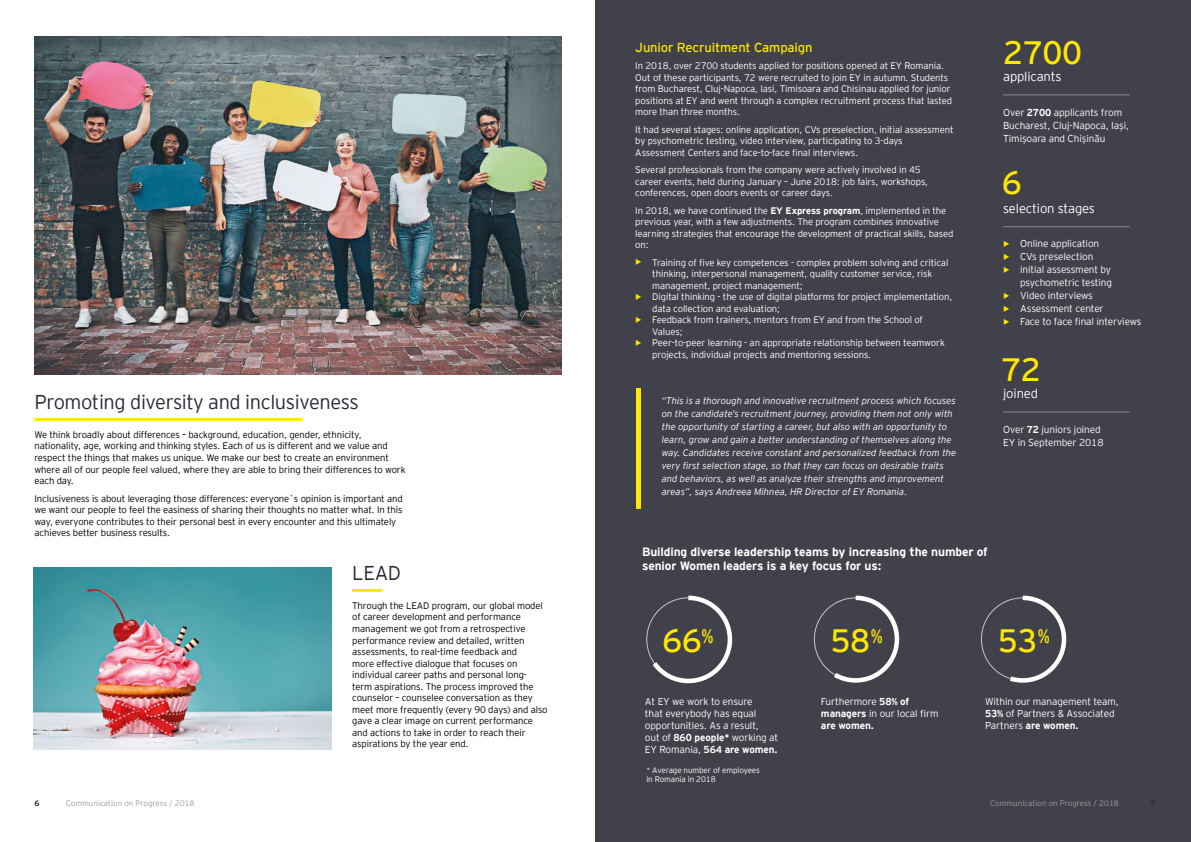
<style>
.page{position:relative;width:1191px;height:842px;background:#fff}
.page>*{position:absolute;margin:0;border:0;box-sizing:border-box;transform-origin:0 0}
.t1{font:32.3px "EY Interstate";letter-spacing:-.01em;color:#ffe700}
.t2{font:300 20px "EY Interstate";letter-spacing:-.02em;color:#2a2a36}
.t3{font:19.5px "EY Interstate";color:#ffe700}
.t4{font:19.4px "EY Interstate";color:#ffe700}
.t5{font:300 13px "EY Interstate";letter-spacing:-.01em;color:#fff}
.t6{font:13px "EY Interstate";letter-spacing:-.01em;color:#ffe700}
.t7{font:700 12px/14px "EY Interstate";letter-spacing:-.01em;color:#fff}
.t8{font:300 10px/12px "EY Interstate";letter-spacing:-.01em;color:#fff}
.t9{font:300 9.5px/11.5px "EY Interstate";letter-spacing:-.01em;color:#fff}
.t10{font:300 9.5px/11.5px "EY Interstate";letter-spacing:-.01em;color:#000}
.t11{font:italic 300 9.5px/13px "EY Interstate";color:#fff}
.t12{font:300 8px "EY Interstate";color:#9d9d9c}
.t13{font:300 8px/9.6px "EY Interstate";letter-spacing:-.01em;color:#fff}
.t14{font:700 8px "EY Interstate";color:#2a2a36}
.s1{font-weight:700}
.s2{font-weight:400;font-size:14px;color:#ffe700}
</style>
<div class="page">
<div style="left:595px;top:0;width:596px;height:842px;background:#41414b"></div>
<svg style="left:1005px;top:595px;width:62px;height:88px"></svg>
<svg style="left:648px;top:595px;width:85px;height:89px"></svg>
<svg style="left:829px;top:595px;width:71px;height:88px"></svg>
<hr style="left:1003px;top:94px;width:126px;height:2px;background:#757582">
<hr style="left:1003px;top:226px;width:126px;height:1px;background:#757582">
<hr style="left:1003px;top:411px;width:126px;height:2px;background:#757582">
<img style="left:33px;top:568px;width:299px;height:181px">
<hr style="left:352px;top:589px;width:30px;height:3px;background:#ffe700">
<img style="left:34px;top:36px;width:527px;height:338px">
<hr style="left:34px;top:418px;width:268px;height:3px;background:#ffe700">
<hr style="left:636px;top:388px;width:4px;height:120px;background:#ffe700">
<h2 class="t2" style="left:34px;top:388px;width:326px">Promoting diversity and inclusiveness</h2>
<p class="t10" style="left:34px;top:428px;width:372px">We think broadly about differences – background, education, gender, ethnicity, nationality, age, working and thinking styles. Each of us is different and we value and respect the things that makes us unique. We make our best to create an environment where all of our people feel valued, where they are able to bring their differences to work each day.</p>
<p class="t10" style="left:34px;top:492px;width:370px">Inclusiveness is about leveraging those differences: everyone`s opinion is important and we want our people to feel the easiness of sharing their thoughts no matter what. In this way, everyone contributes to their personal best in every encounter and this ultimately achieves better business results.</p>
<h2 class="t2" style="left:352px;top:559px;width:50px">LEAD</h2>
<p class="t10" style="left:352px;top:599px;width:197px">Through the LEAD program, our global model of career development and performance management we got from a retrospective performance review and detailed, written assessments, to real-time feedback and<br>more effective dialogue that focuses on individual career paths and personal long&shy;term aspirations. The process improved the counselor – counselee conversation as they meet more frequently (every 90 days) and also gave a clear image on current performance and actions to take in order to reach their aspirations by the year end.</p>
<h3 class="t6" style="left:635px;top:38px;width:179px">Junior Recruitment Campaign</h3>
<p class="t9" style="left:635px;top:59px;width:318px">In 2018, over 2700 students applied for positions opened at EY Romania.<br>Out of these participants, 72 were recruited to join EY in autumn. Students from Bucharest, Cluj-Napoca, Iasi, Timisoara and Chisinau applied for junior positions at EY and went through a complex recruitment process that lasted more than three months.</p>
<p class="t9" style="left:635px;top:123px;width:320px">It had several stages: online application, CVs preselection, initial assessment by psychometric testing, video interview, participating to 3-days<br>Assessment Centers and face-to-face final interviews.</p>
<p class="t9" style="left:635px;top:163px;width:294px">Several professionals from the company were actively involved in 45 career events, held during January – June 2018: job fairs, workshops, conferences, open doors events or career days.</p>
<p class="t9" style="left:635px;top:204px;width:320px">In 2018, we have continued the <span class="s1">EY Express program</span>, implemented in the previous year, with a few adjustments. The program combines innovative learning strategies that encourage the development of practical skills, based on:</p>
<p class="t9" style="left:652px;top:256px;width:297px;text-indent:-17px"><span class="s2">•</span> Training of five key competences - complex problem solving and critical thinking, interpersonal management, quality customer service, risk management, project management;</p>
<p class="t9" style="left:652px;top:290px;width:301px;text-indent:-17px"><span class="s2">•</span> Digital thinking - the use of digital platforms for project implementation, data collection and evaluation;</p>
<p class="t9" style="left:652px;top:313px;width:272px;text-indent:-17px"><span class="s2">•</span> Feedback from trainers, mentors from EY and from the School of<br>Values;</p>
<p class="t9" style="left:652px;top:336px;width:294px;text-indent:-17px"><span class="s2">•</span> Peer-to-peer learning - an appropriate relationship between teamwork projects, individual projects and mentoring sessions.</p>
<p class="t11" style="left:662px;top:394px;width:296px">“This is a thorough and innovative recruitment process which focuses on the candidate’s recruitment journey, providing them not only with the opportunity of starting a career, but also with an opportunity to learn, grow and gain a better understanding of themselves along the way. Candidates receive constant and personalized feedback from the very first selection stage, so that they can focus on desirable traits and behaviors, as well as analyze their strengths and improvement areas”, says Andreea Mihnea, HR Director of EY Romania.</p>
<h1 class="t1" style="left:1003px;top:29px;width:81px">2700</h1>
<h3 class="t5" style="left:1003px;top:67px;width:60px">applicants</h3>
<p class="t8" style="left:1003px;top:105px;width:128px;line-height:13px">Over <span class="s1">2700</span> applicants from<br>Bucharest, Cluj-Napoca, Iași,<br>Timișoara and Chișinău</p>
<h1 class="t1" style="left:1001px;top:160px;width:22px">6</h1>
<h3 class="t5" style="left:1003px;top:199px;width:93px">selection stages</h3>
<p class="t8" style="left:1003px;top:237px;width:98px"><span class="s2">•</span> Online application</p>
<p class="t8" style="left:1003px;top:250px;width:92px"><span class="s2">•</span> CVs preselection</p>
<p class="t8" style="left:1003px;top:263px;width:110px;line-height:13px;text-align:right"><span class="s2">•</span> initial assessment by psychometric testing</p>
<p class="t8" style="left:1003px;top:289px;width:91px"><span class="s2">•</span> Video interviews</p>
<p class="t8" style="left:1003px;top:302px;width:102px"><span class="s2">•</span> Assessment center</p>
<p class="t8" style="left:1003px;top:315px;width:140px"><span class="s2">•</span> Face to face final interviews</p>
<h1 class="t1" style="left:1001px;top:346px;width:41px">72</h1>
<h3 class="t5" style="left:1003px;top:384px;width:36px">joined</h3>
<p class="t8" style="left:1003px;top:422px;width:102px;line-height:13px">Over <span class="s1">72</span> juniors joined<br>EY in September 2018</p>
<p class="t7" style="left:642px;top:544px;width:347px">Building diverse leadership teams by increasing the number of senior Women leaders is a key focus for us:</p>
<h1 class="t1" style="left:662px;top:618px;width:41px">66</h1>
<h1 class="t1" style="left:830px;top:618px;width:41px">58</h1>
<h3 class="t3" style="left:701px;top:623px;width:14px">%</h3>
<h3 class="t4" style="left:870px;top:622px;width:14px">%</h3>
<h1 class="t1" style="left:997px;top:618px;width:41px">53</h1>
<h3 class="t4" style="left:1037px;top:622px;width:14px">%</h3>
<p class="t8" style="left:645px;top:695px;width:135px">At EY we work to ensure<br>that everybody has equal opportunities. As a result,<br>out of <span class="s1">860 people*</span> working at<br>EY Romania, <span class="s1">564 are women.</span></p>
<p class="t8" style="left:985px;top:695px;width:135px">Within our management team,<br><span class="s1">53%</span> of Partners &amp; Associated<br>Partners <span class="s1">are women.</span></p>
<p class="t8" style="left:821px;top:695px;width:119px">Furthermore <span class="s1">58% of managers</span> in our local firm <span class="s1">are women.</span></p>
<p class="t13" style="left:646px;top:765px;width:115px">* Average number of employees in Romania in 2018</p>
<p class="t14" style="left:34px;top:797px;width:6px">6</p>
<p class="t12" style="left:66px;top:797px;width:130px">Communication on Progress / 2018</p>
<p class="t12" style="left:990px;top:797px;width:130px">Communication on Progress / 2018</p>
</div>
